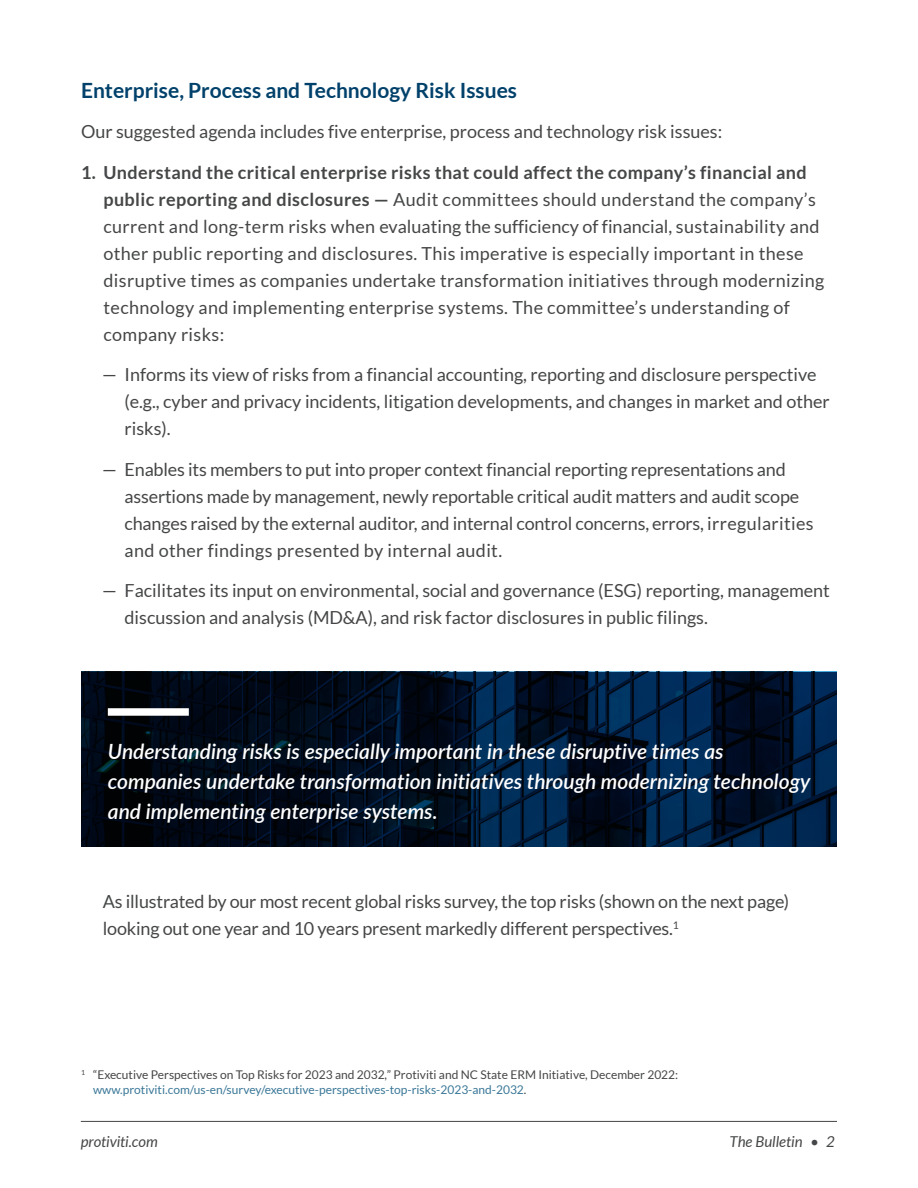
<style>
.page{position:relative;width:918px;height:1188px;background:#fff}
.page>*{position:absolute;margin:0;border:0;box-sizing:border-box;transform-origin:0 0}
.Body_Intro_-_12_16_L{font:italic 600 21px/30px "Lato";color:#fff}
.Subhead_-_14_18_Lato{font:700 21px "Lato";color:#00416b}
.Body_Copy_-_12_18_La{font:18px/27px "Lato";color:#454647}
.Body_Copy_-_12_18_La-2{font:18px/27px "Lato";letter-spacing:.02em;color:#454647}
.t1{font:italic 15px "Lato";letter-spacing:-.005em;color:#454647}
.Footnote_-_8_10_Lato{font:12px/15px "Lato";color:#454647}
.s1{font-weight:700}
.s2{color:#3b7898}
</style>
<div class="page">
<hr style="left:81px;top:1121px;width:756px;height:1px;background:#454647">
<svg style="left:81px;top:672px;width:756px;height:174px;background:#001126"></svg>
<div style="left:108px;top:708px;width:81px;height:8px;background:#fff"></div>
<p class="Subhead_-_14_18_Lato" style="left:81px;top:78px;width:438px">Enterprise, Process and Technology Risk Issues</p>
<p class="Body_Copy_-_12_18_La" style="left:81px;top:118px;width:643px">Our suggested agenda includes five enterprise, process and technology risk issues:</p>
<p class="Body_Copy_-_12_18_La-2" style="left:104px;top:159px;width:722px;text-indent:-22px"><span class="s1">1. Understand the critical enterprise risks that could affect the company’s financial and public reporting and disclosures —</span> Audit committees should understand the company’s current and long-term risks when evaluating the sufficiency of financial, sustainability and other public reporting and disclosures. This imperative is especially important in these disruptive times as companies undertake transformation initiatives through modernizing technology and implementing enterprise systems. The committee’s understanding of company risks:</p>
<p class="Body_Copy_-_12_18_La" style="left:125px;top:361px;width:707px;text-indent:-22px">— Informs its view of risks from a financial accounting, reporting and disclosure perspective (e.g., cyber and privacy incidents, litigation developments, and changes in market and other risks).</p>
<p class="Body_Copy_-_12_18_La" style="left:125px;top:456px;width:691px;text-indent:-22px">— Enables its members to put into proper context financial reporting representations and assertions made by management, newly reportable critical audit matters and audit scope changes raised by the external auditor, and internal control concerns, errors, irregularities and other findings presented by internal audit.</p>
<p class="Body_Copy_-_12_18_La" style="left:125px;top:577px;width:707px;text-indent:-22px">— Facilitates its input on environmental, social and governance (ESG) reporting, management discussion and analysis (MD&amp;A), and risk factor disclosures in public filings.</p>
<p class="Body_Intro_-_12_16_L" style="left:108px;top:736px;width:704px">Understanding risks is especially important in these disruptive times as companies undertake transformation initiatives through modernizing technology and implementing enterprise systems.</p>
<p class="Body_Copy_-_12_18_La" style="left:103px;top:888px;width:688px">As illustrated by our most recent global risks survey, the top risks (shown on the next page) looking out one year and 10 years present markedly different perspectives.<sup>1</sup></p>
<p class="Footnote_-_8_10_Lato" style="left:93px;top:1067px;width:587px;text-indent:-12px"><sup>1</sup> “Executive Perspectives on Top Risks for 2023 and 2032,” Protiviti and NC State ERM Initiative, December 2022: <span class="s2">www.protiviti.com/us-en/survey/executive-perspectives-top-risks-2023-and-2032</span>.</p>
<p class="t1" style="left:81px;top:1133px;width:78px">protiviti.com</p>
<p class="t1" style="left:730px;top:1133px;width:107px">The Bulletin • 2</p>
</div>
